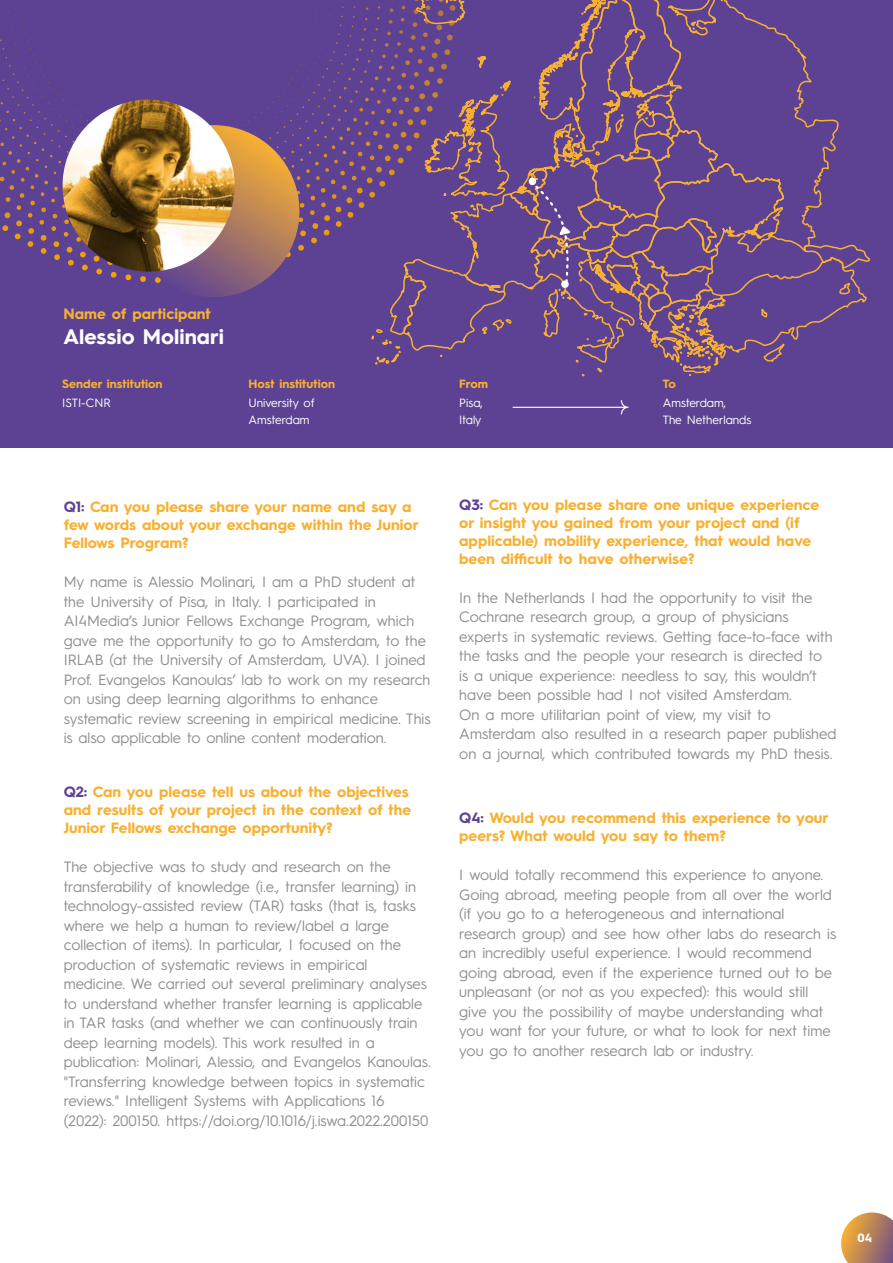
<style>
.page{position:relative;width:893px;height:1263px;background:#fff}
.page>*{position:absolute;margin:0;border:0;box-sizing:border-box;transform-origin:0 0}
.t1{font:700 21px "Hurme Geometric Sans 3";color:#fff}
.t2{font:15px/19.5px "Hurme Geometric Sans 3";color:#8e8f8f}
.t3{font:700 15px/18px "Hurme Geometric Sans 3";color:#f8b031}
.t4{font:12px/16.5px "Hurme Geometric Sans 3";color:#fff}
.t5{font:700 12px "Hurme Geometric Sans 3";color:#f8b031}
.t6{font:700 12px "Hurme Geometric Sans 3";color:#fff}
.s1{color:#5d4293}
</style>
<div class="page">
<div style="left:0;top:0;width:893px;height:448px;background:#5d4293"></div>
<svg style="left:513px;top:400px;width:116px;height:14px"></svg>
<svg style="left:841px;top:1212px;width:52px;height:51px;background:#c0926e"></svg>
<svg style="left:8px;top:0;width:863px;height:377px"></svg>
<div style="left:561px;top:280px;width:8px;height:8px;background:#fff;border-radius:50%"></div>
<p class="t3" style="left:64px;top:304px;width:149px">Name of participant</p>
<h1 class="t1" style="left:64px;top:322px;width:162px">Alessio Molinari</h1>
<p class="t5" style="left:62px;top:375px;width:102px">Sender institution</p>
<p class="t4" style="left:62px;top:394px;width:50px">ISTI-CNR</p>
<p class="t5" style="left:249px;top:375px;width:88px">Host institution</p>
<p class="t4" style="left:249px;top:394px;width:67px">University of<br>Amsterdam</p>
<p class="t5" style="left:459px;top:375px;width:30px">From</p>
<p class="t4" style="left:459px;top:394px;width:25px">Pisa,<br>Italy</p>
<p class="t5" style="left:663px;top:375px;width:15px">To</p>
<p class="t4" style="left:663px;top:394px;width:90px">Amsterdam,<br>The Netherlands</p>
<p class="t3" style="left:64px;top:497px;width:357px"><span class="s1">Q1:</span> Can you please share your name and say a few words about your exchange within the Junior<br>Fellows Program?</p>
<p class="t2" style="left:64px;top:571px;width:368px">My name is Alessio Molinari, I am a PhD student at the University of Pisa, in Italy. I participated in AI4Media’s Junior Fellows Exchange Program, which gave me the opportunity to go to Amsterdam, to the IRLAB (at the University of Amsterdam, UVA). I joined Prof. Evangelos Kanoulas’ lab to work on my research on using deep learning algorithms to enhance systematic review screening in empirical medicine. This is also applicable to online content moderation.</p>
<p class="t3" style="left:64px;top:782px;width:349px"><span class="s1">Q2:</span> Can you please tell us about the objectives and results of your project in the context of the<br>Junior Fellows exchange opportunity?</p>
<p class="t2" style="left:64px;top:856px;width:369px">The objective was to study and research on the transferability of knowledge (i.e., transfer learning) in technology-assisted review (TAR) tasks (that is, tasks where we help a human to review/label a large collection of items). In particular, I focused on the production of systematic reviews in empirical medicine. We carried out several preliminary analyses to understand whether transfer learning is applicable in TAR tasks (and whether we can continuously train deep learning models). This work resulted in a publication: Molinari, Alessio, and Evangelos Kanoulas. "Transferring knowledge between topics in systematic reviews." Intelligent Systems with Applications 16 (2022): 200150. https://doi.org/10.1016/j.iswa.2022.200150</p>
<p class="t3" style="left:459px;top:495px;width:361px"><span class="s1">Q3:</span> Can you please share one unique experience or insight you gained from your project and (if applicable) mobility experience, that would have been difficult to have otherwise?</p>
<p class="t2" style="left:459px;top:587px;width:379px">In the Netherlands I had the opportunity to visit the Cochrane research group, a group of physicians experts in systematic reviews. Getting face-to-face with the tasks and the people your research is directed to<br>is a unique experience: needless to say, this wouldn’t have been possible had I not visited Amsterdam.<br>On a more utilitarian point of view, my visit to Amsterdam also resulted in a research paper published on a journal, which contributed towards my PhD thesis.</p>
<p class="t3" style="left:459px;top:808px;width:371px"><span class="s1">Q4:</span> Would you recommend this experience to your peers? What would you say to them?</p>
<p class="t2" style="left:459px;top:864px;width:378px">I would totally recommend this experience to anyone.<br>Going abroad, meeting people from all over the world (if you go to a heterogeneous and international research group) and see how other labs do research is an incredibly useful experience. I would recommend going abroad, even if the experience turned out to be unpleasant (or not as you expected): this would still give you the possibility of maybe understanding what you want for your future, or what to look for next time you go to another research lab or industry.</p>
<p class="t6" style="left:857px;top:1229px;width:16px">04</p>
</div>
